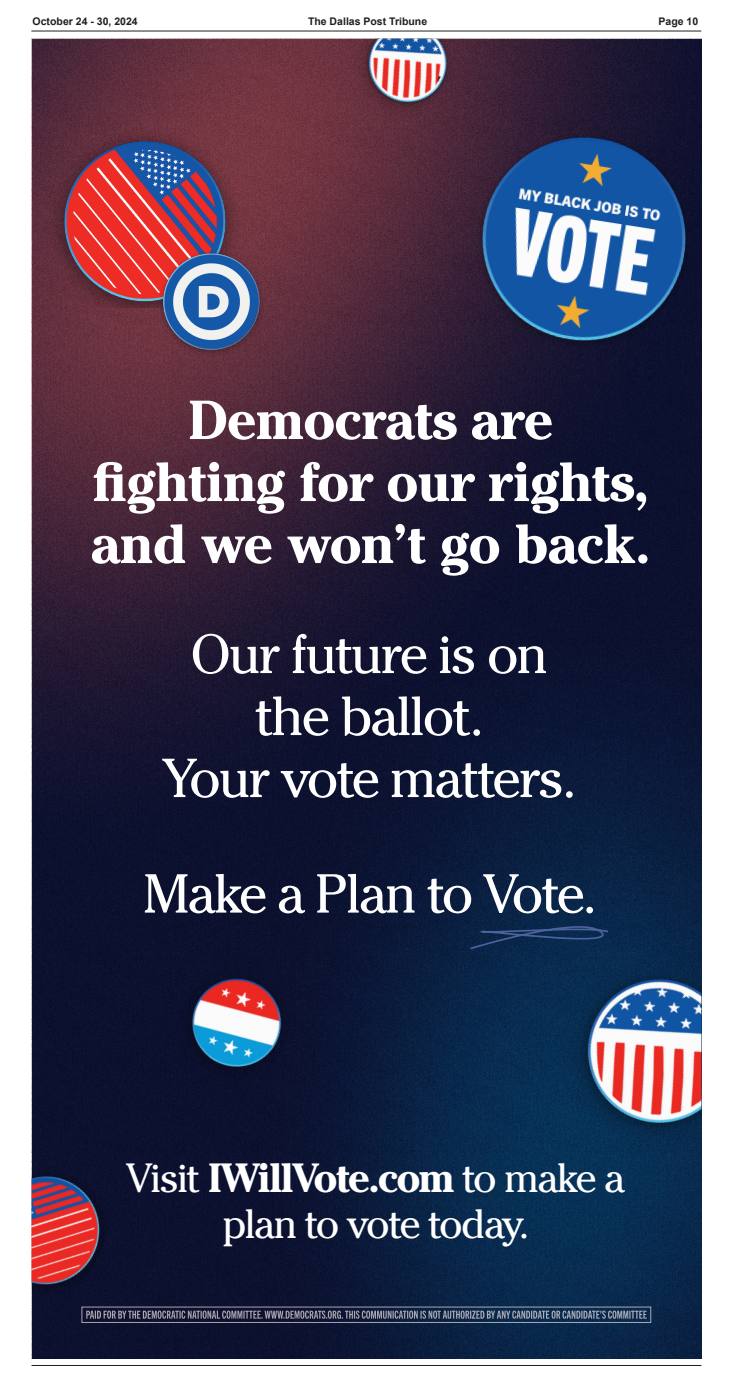
<style>
.page{position:relative;width:733px;height:1397px;background:#fff}
.page>*{position:absolute;margin:0;border:0;box-sizing:border-box;transform-origin:0 0}
.t1{font:54.51px/61.9px "Cheltenham ITC Pro";letter-spacing:-.04em;color:#fff;text-align:center}
.t2{font:700 54.51px/61.9px "Cheltenham ITC Pro";letter-spacing:-.01em;color:#fff;text-align:center}
.t3{font:40.6px/46.1px "Cheltenham ITC Pro";letter-spacing:-.05em;color:#fff;text-align:center}
.t4{font:700 10.5px "Arial";color:#231f20}
.s1{font-weight:700}
</style>
<div class="page">
<hr style="left:31px;top:31px;width:670px;height:1px;background:#231f20">
<hr style="left:32px;top:1365px;width:669px;height:1px;background:#231f20">
<img style="left:32px;top:39px;width:669px;height:1319px">
<img style="left:161px;top:949px;width:149px;height:150px">
<img style="left:33px;top:130px;width:211px;height:178px">
<img style="left:155px;top:248px;width:111px;height:111px">
<img style="left:456px;top:115px;width:245px;height:255px">
<svg style="left:125px;top:1310px;width:521px;height:8px;background:#525a70"></svg>
<svg style="left:468px;top:914px;width:56px;height:37px;background:#0f2a4f"></svg>
<img style="left:524px;top:914px;width:177px;height:260px">
<img style="left:334px;top:39px;width:141px;height:91px">
<img style="left:32px;top:1151px;width:93px;height:169px">
<p class="t4" style="left:33px;top:15px;width:107px">October 24 - 30, 2024</p>
<p class="t4" style="left:308px;top:15px;width:121px">The Dallas Post Tribune</p>
<p class="t4" style="left:658px;top:15px;width:41px">Page 10</p>
<p class="t2" style="left:91px;top:394px;width:561px">Democrats are fighting for our rights, and we won’t go back.</p>
<p class="t1" style="left:162px;top:623px;width:416px">Our future is on the ballot.<br>Your vote matters.</p>
<p class="t1" style="left:143px;top:863px;width:455px">Make a Plan to Vote.</p>
<p class="t3" style="left:126px;top:1155px;width:500px">Visit <span class="s1">IWillVote.com</span> to make a plan to vote today.</p>
</div>
